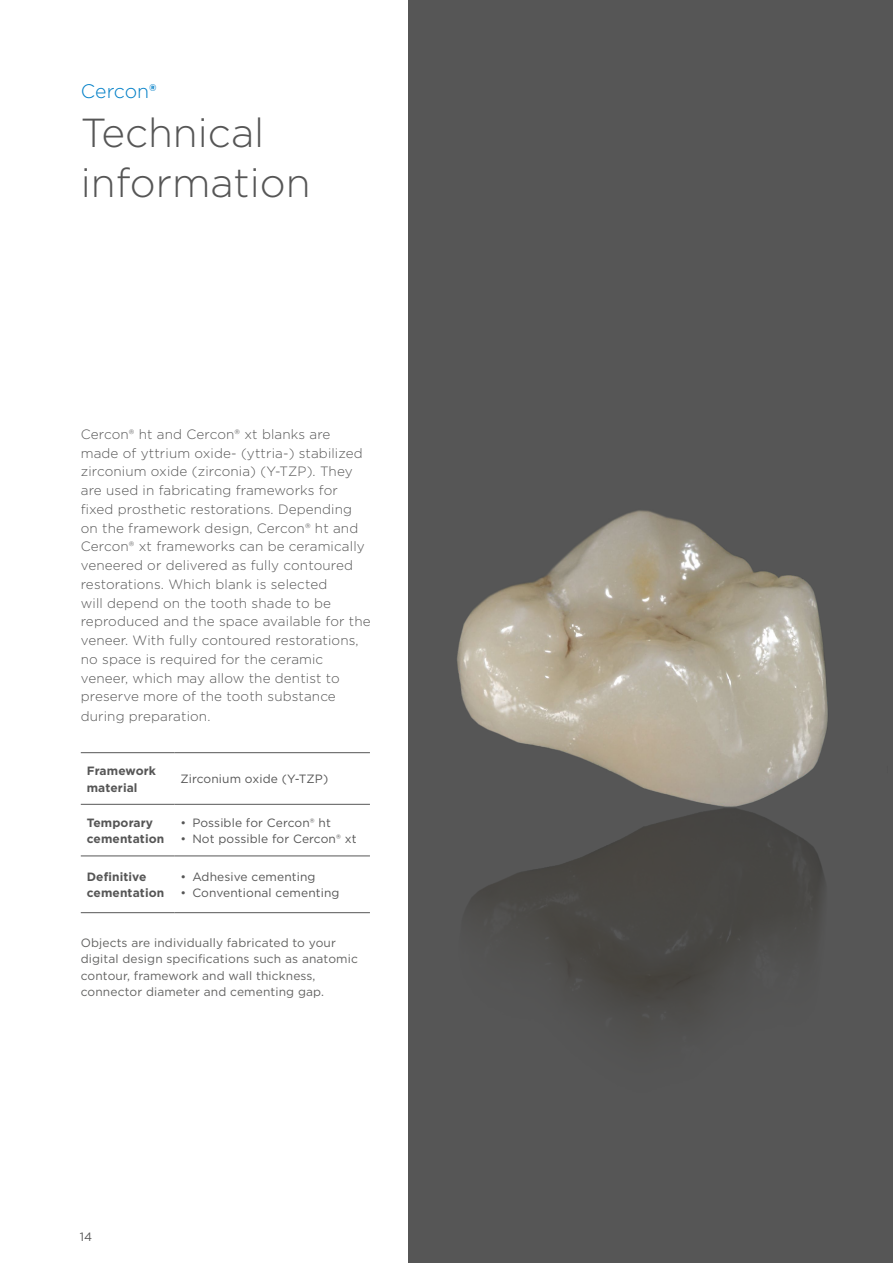
<style>
.page{position:relative;width:893px;height:1263px;background:#fff}
.page>*{position:absolute;margin:0;border:0;box-sizing:border-box;transform-origin:0 0}
.t1{font:300 40.5px/49.5px "Gotham";color:#565656}
.t2{font:300 19.5px "Gotham";color:#007fc7}
.t3{font:300 13.5px/18.8px "Gotham";letter-spacing:.01em;color:#565656}
.t4{font:12px/16.5px "Gotham";letter-spacing:.01em;color:#636362}
.t5{font:12px "Gotham";letter-spacing:.01em;color:#565656}
.t6{font:700 12px/16.5px "Gotham";letter-spacing:.01em;color:#565656}
.s1{font-family:"Gotham Narrow";font-weight:700}
</style>
<div class="page">
<div style="left:408px;top:0;width:485px;height:1263px;background:#565656"></div>
<img style="left:457px;top:510px;width:371px;height:317px">
<hr style="left:81px;top:752px;width:93px;height:1px;background:#565656">
<hr style="left:174px;top:752px;width:196px;height:1px;background:#565656">
<hr style="left:81px;top:804px;width:93px;height:1px;background:#565656">
<hr style="left:174px;top:804px;width:196px;height:1px;background:#565656">
<hr style="left:81px;top:855px;width:93px;height:1px;background:#565656">
<hr style="left:174px;top:855px;width:196px;height:1px;background:#565656">
<hr style="left:81px;top:912px;width:93px;height:1px;background:#565656">
<hr style="left:174px;top:912px;width:196px;height:1px;background:#565656">
<h2 class="t2" style="left:81px;top:78px;width:77px">Cercon<span class="s1">®</span></h2>
<h1 class="t1" style="left:81px;top:107px;width:231px">Technical information</h1>
<p class="t3" style="left:81px;top:424px;width:291px">Cercon® ht and Cercon® xt blanks are made of yttrium oxide- (yttria-) stabilized zirconium oxide (zirconia) (Y-TZP). They are used in fabricating frameworks for fixed prosthetic restorations. Depending on the framework design, Cercon® ht and Cercon® xt frameworks can be ceramically veneered or delivered as fully contoured restorations. Which blank is selected<br>will depend on the tooth shade to be reproduced and the space available for the veneer. With fully contoured restorations, no space is required for the ceramic veneer, which may allow the dentist to preserve more of the tooth substance during preparation.</p>
<p class="t6" style="left:87px;top:762px;width:71px">Framework material</p>
<p class="t5" style="left:180px;top:771px;width:149px">Zirconium oxide (Y-TZP)</p>
<p class="t6" style="left:87px;top:814px;width:79px">Temporary cementation</p>
<p class="t5" style="left:180px;top:815px;width:152px">• Possible for Cercon® ht</p>
<p class="t5" style="left:180px;top:831px;width:178px">• Not possible for Cercon® xt</p>
<p class="t6" style="left:87px;top:868px;width:79px">Definitive cementation</p>
<p class="t5" style="left:180px;top:869px;width:137px">• Adhesive cementing</p>
<p class="t5" style="left:180px;top:885px;width:161px">• Conventional cementing</p>
<p class="t4" style="left:81px;top:934px;width:279px">Objects are individually fabricated to your digital design specifications such as anatomic contour, framework and wall thickness, connector diameter and cementing gap.</p>
<p class="t5" style="left:80px;top:1229px;width:14px">14</p>
</div>
